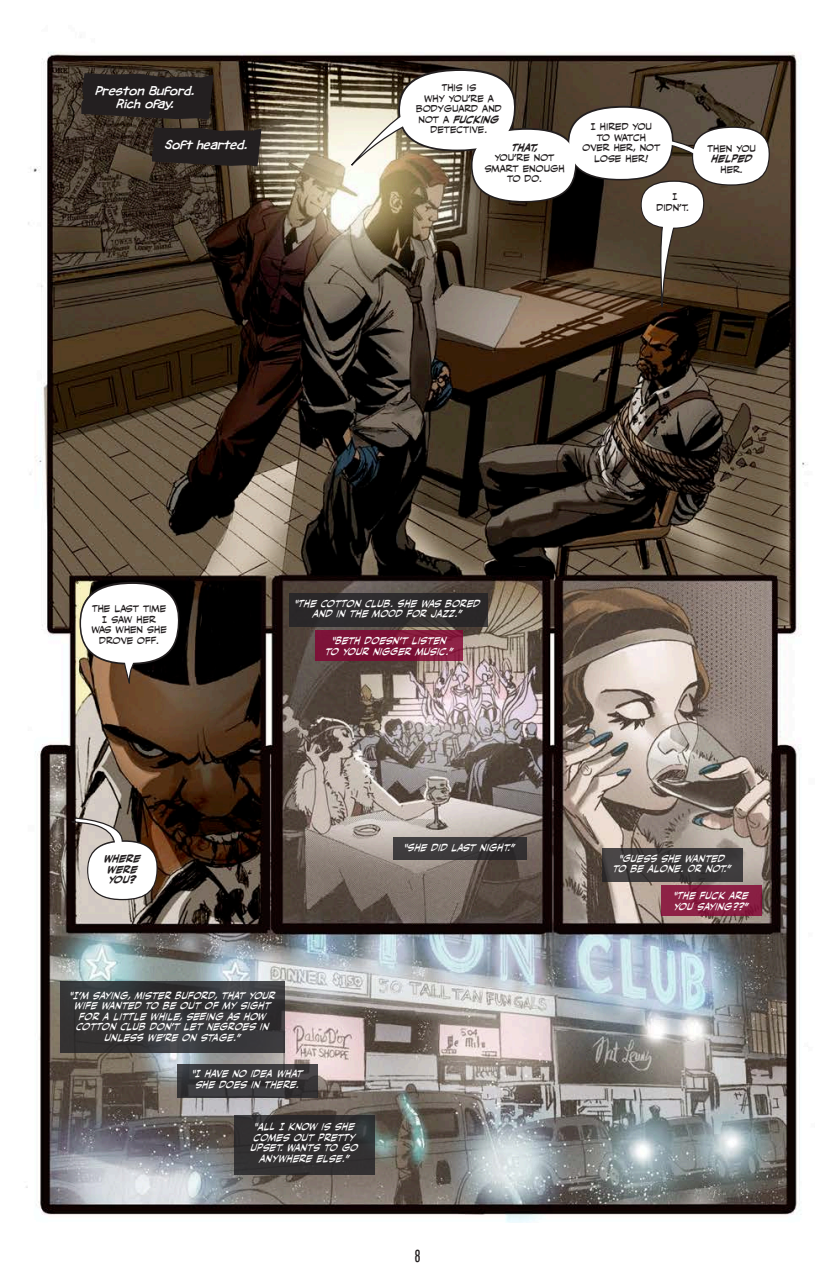
<style>
.page{position:relative;width:835px;height:1286px;background:#fff}
.page>*{position:absolute;margin:0;border:0;box-sizing:border-box;transform-origin:0 0}
.t1{font:100 17.5px "Barbieri";color:#231f20}
.t2{font:italic 11.38px/13.7px "CC Tim Sale Lower";color:#fff;text-align:center}
.t3{font:italic 8.75px/10.5px "CC Hush Hush";color:#fff;text-align:center}
.t4{font:8.75px/10.5px "CC Hush Hush";color:#231f20;text-align:center}
.t5{font:italic 700 8.75px/10.5px "CC Hush Hush";color:#231f20;text-align:center}
.s1{font-weight:700;font-style:italic}
</style>
<div class="page">
<img style="left:26px;top:52px;width:782px;height:1170px">
<svg style="left:658px;top:225px;width:20px;height:190px;background:#483a2f"></svg>
<svg style="left:81px;top:73px;width:133px;height:47px;background:#272221"></svg>
<svg style="left:152px;top:127px;width:109px;height:39px;background:#272221"></svg>
<svg style="left:350px;top:68px;width:420px;height:135px"></svg>
<div style="left:642px;top:182px;width:61px;height:46px;background:#fff;border-radius:50%"></div>
<svg style="left:79px;top:581px;width:101px;height:136px"></svg>
<svg style="left:67px;top:816px;width:91px;height:84px"></svg>
<div style="left:289px;top:593px;width:199px;height:34px;background:#2d2b2c"></div>
<svg style="left:60px;top:981px;width:224px;height:71px;background:#363639"></svg>
<svg style="left:602px;top:848px;width:140px;height:34px;background:#3d393a"></svg>
<svg style="left:177px;top:1063px;width:140px;height:34px;background:#3b3a3d"></svg>
<div style="left:234px;top:1114px;width:140px;height:59px;background:#312f31"></div>
<div style="left:393px;top:837px;width:133px;height:23px;background:linear-gradient(to right,#444244,#2e2b2d)"></div>
<div style="left:316px;top:630px;width:147px;height:31px;background:linear-gradient(to right,#770d33,#881c3e)"></div>
<div style="left:661px;top:885px;width:100px;height:30px;background:#8a2044"></div>
<p class="t2" style="left:96px;top:84px;width:101px">Preston Buford.<br>Rich ofay.</p>
<p class="t2" style="left:165px;top:138px;width:84px">Soft hearted.</p>
<p class="t4" style="left:416px;top:83px;width:87px">THIS IS<br>WHY YOU’RE A<br>BODYGUARD AND<br>NOT A <span class="s1">FUCKING<br></span>DETECTIVE.</p>
<p class="t4" style="left:485px;top:142px;width:81px"><span class="s1">THAT,<br></span>YOU’RE NOT<br>SMART ENOUGH<br>TO DO.</p>
<p class="t4" style="left:591px;top:121px;width:63px">I HIRED YOU</p>
<p class="t4" style="left:582px;top:132px;width:79px">TO WATCH<br>OVER HER, NOT</p>
<p class="t4" style="left:594px;top:153px;width:56px">LOSE HER!</p>
<p class="t4" style="left:707px;top:143px;width:50px">THEN YOU<br><span class="s1">HELPED<br></span>HER.</p>
<p class="t4" style="left:656px;top:191px;width:34px">I<br>DIDN’T.</p>
<p class="t4" style="left:91px;top:603px;width:77px">THE LAST TIME<br>I SAW HER<br>WAS WHEN SHE<br>DROVE OFF.</p>
<p class="t3" style="left:295px;top:598px;width:187px">“THE COTTON CLUB. SHE WAS BORED<br>AND IN THE MOOD FOR JAZZ.”</p>
<p class="t3" style="left:326px;top:635px;width:129px">“BETH DOESN’T LISTEN<br>TO YOUR NIGGER MUSIC.”</p>
<p class="t5" style="left:104px;top:853px;width:38px">WHERE<br>WERE<br>YOU?</p>
<p class="t3" style="left:70px;top:989px;width:207px">“I’M SAYING, MISTER BUFORD, THAT YOUR<br>WIFE WANTED TO BE OUT OF MY SIGHT<br>FOR A LITTLE WHILE, SEEING AS HOW<br>COTTON CLUB DON’T LET NEGROES IN<br>UNLESS WE’RE ON STAGE.”</p>
<p class="t3" style="left:404px;top:842px;width:112px">“SHE DID LAST NIGHT.”</p>
<p class="t3" style="left:192px;top:1068px;width:112px">“I HAVE NO IDEA WHAT<br>SHE DOES IN THERE.</p>
<p class="t3" style="left:251px;top:1121px;width:109px">“ALL I KNOW IS SHE<br>COMES OUT PRETTY<br>UPSET. WANTS TO GO<br>ANYWHERE ELSE.”</p>
<h1 class="t1" style="left:415px;top:1245px;width:7px">8</h1>
<p class="t3" style="left:613px;top:853px;width:120px">“GUESS SHE WANTED<br>TO BE ALONE. OR NOT.”</p>
<p class="t3" style="left:674px;top:890px;width:76px;text-align:left">“THE FUCK ARE<br>YOU SAYING??”</p>
</div>
